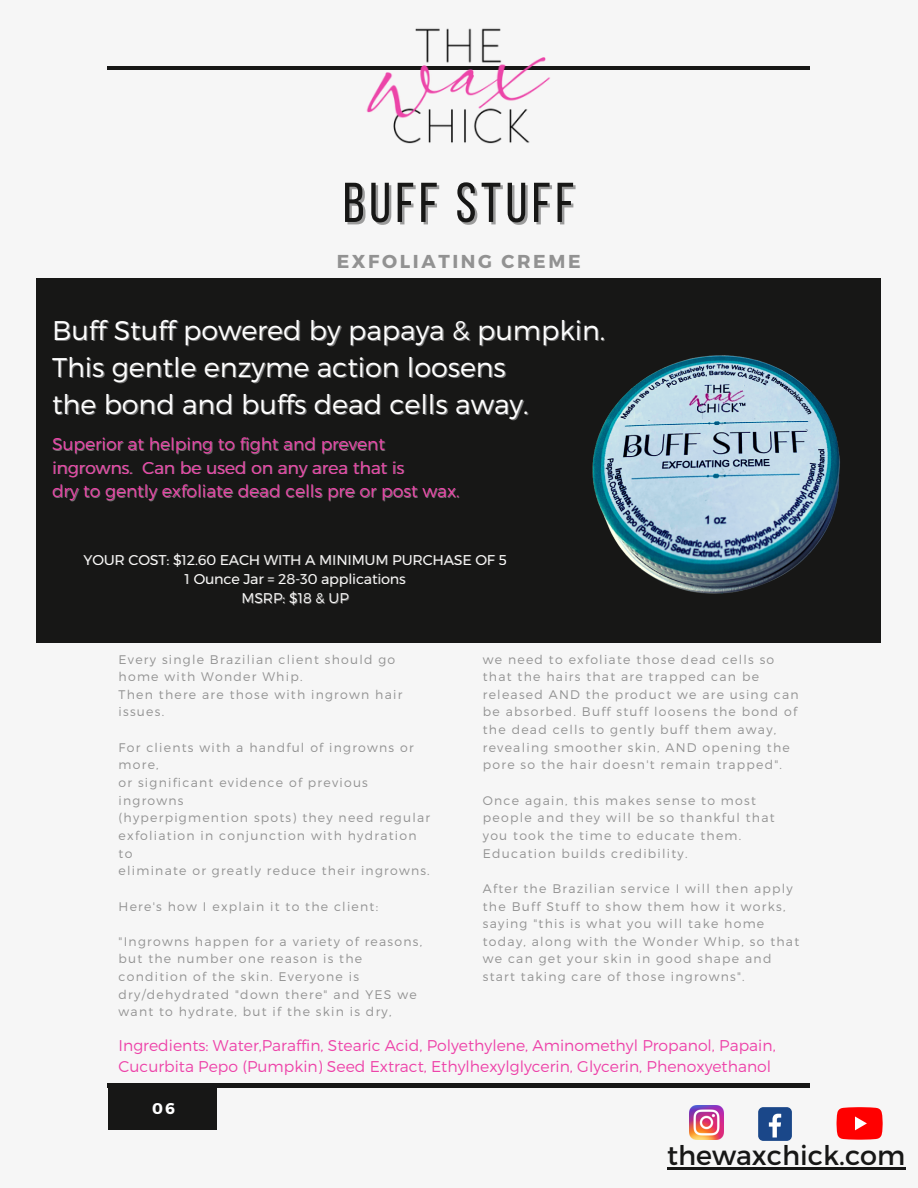
<style>
.page{position:relative;width:918px;height:1188px;background:#f6f6f6}
.page>*{position:absolute;margin:0;border:0;box-sizing:border-box;transform-origin:0 0}
.t1{font:55.95px "Bebas Neue";letter-spacing:.08em;color:#171716}
.t2{font:300 27px "Montserrat";color:#fff}
.t3{font:27px "Montserrat";color:#171716}
.t4{font:700 18.75px "Montserrat";letter-spacing:.14em;color:#929292}
.t5{font:300 17.1px "Montserrat";color:#ed44a9}
.t6{font:300 15.6px "Montserrat";color:#ed44a9}
.t7{font:700 15.6px "Montserrat";color:#fff}
.t8{font:300 14.1px "Montserrat";color:#fdfcfb}
.t9{font:300 12.45px/17.7px "Montserrat";letter-spacing:.1em;color:#929292}
</style>
<div class="page">
<hr style="left:107px;top:67px;width:703px;height:3px;background:#171716">
<div style="left:109px;top:1085px;width:108px;height:44px;background:#171716"></div>
<hr style="left:107px;top:1084px;width:703px;height:3px;background:#171716">
<div style="left:37px;top:278px;width:844px;height:365px;background:#171716"></div>
<img style="left:366px;top:28px;width:186px;height:115px">
<hr style="left:667px;top:1167px;width:238px;height:3px;background:#171716">
<img style="left:689px;top:1106px;width:34px;height:34px">
<div style="left:758px;top:1107px;width:34px;height:34px;background:#1a4789;border-radius:5px"></div>
<svg style="left:769px;top:1114px;width:12px;height:24px"></svg>
<svg style="left:837px;top:1107px;width:46px;height:33px"></svg>
<img style="left:592px;top:355px;width:248px;height:239px">
<p class="t1" style="left:343px;top:180px;width:233px">BUFF STUFF</p>
<p class="t4" style="left:337px;top:249px;width:245px">EXFOLIATING CREME</p>
<p class="t2" style="left:52px;top:313px;width:555px">Buff Stuff powered by papaya &amp; pumpkin.</p>
<p class="t2" style="left:52px;top:350px;width:455px">This gentle enzyme action loosens</p>
<p class="t2" style="left:52px;top:387px;width:478px">the bond and buffs dead cells away.</p>
<p class="t5" style="left:52px;top:433px;width:335px">Superior at helping to fight and prevent</p>
<p class="t5" style="left:52px;top:456px;width:354px">ingrowns. Can be used on any area that is</p>
<p class="t5" style="left:52px;top:480px;width:409px">dry to gently exfoliate dead cells pre or post wax.</p>
<p class="t8" style="left:84px;top:550px;width:425px">YOUR COST: $12.60 EACH WITH A MINIMUM PURCHASE OF 5</p>
<p class="t8" style="left:185px;top:570px;width:223px">1 Ounce Jar = 28-30 applications</p>
<p class="t8" style="left:241px;top:589px;width:109px">MSRP: $18 &amp; UP</p>
<p class="t9" style="left:119px;top:650px;width:278px">Every single Brazilian client should go</p>
<p class="t9" style="left:119px;top:667px;width:185px">home with Wonder Whip.</p>
<p class="t9" style="left:119px;top:685px;width:285px">Then there are those with ingrown hair issues.</p>
<p class="t9" style="left:119px;top:738px;width:297px">For clients with a handful of ingrowns or more,</p>
<p class="t9" style="left:119px;top:773px;width:251px">or significant evidence of previous ingrowns</p>
<p class="t9" style="left:119px;top:808px;width:313px">(hyperpigmention spots) they need regular</p>
<p class="t9" style="left:119px;top:826px;width:299px">exfoliation in conjunction with hydration to</p>
<p class="t9" style="left:119px;top:861px;width:313px">eliminate or greatly reduce their ingrowns.</p>
<p class="t9" style="left:119px;top:897px;width:261px">Here's how I explain it to the client:</p>
<p class="t9" style="left:119px;top:932px;width:305px">"Ingrowns happen for a variety of reasons, but the number one reason is the condition of the skin. Everyone is dry/dehydrated "down there" and YES we want to hydrate, but if the skin is dry,</p>
<p class="t9" style="left:483px;top:650px;width:317px">we need to exfoliate those dead cells so that the hairs that are trapped can be released AND the product we are using can be absorbed. Buff stuff loosens the bond of the dead cells to gently buff them away, revealing smoother skin, AND opening the pore so the hair doesn't remain trapped".</p>
<p class="t9" style="left:483px;top:791px;width:293px">Once again, this makes sense to most people and they will be so thankful that you took the time to educate them.<br>Education builds credibility.</p>
<p class="t9" style="left:483px;top:879px;width:318px">After the Brazilian service I will then apply the Buff Stuff to show them how it works, saying "this is what you will take home today, along with the Wonder Whip, so that we can get your skin in good shape and start taking care of those ingrowns".</p>
<p class="t6" style="left:119px;top:1035px;width:659px">Ingredients: Water,Paraffin, Stearic Acid, Polyethylene, Aminomethyl Propanol, Papain,</p>
<p class="t6" style="left:119px;top:1056px;width:654px">Cucurbita Pepo (Pumpkin) Seed Extract, Ethylhexylglycerin, Glycerin, Phenoxyethanol</p>
<p class="t7" style="left:152px;top:1099px;width:24px">06</p>
<p class="t3" style="left:667px;top:1138px;width:240px">thewaxchick.com</p>
</div>
